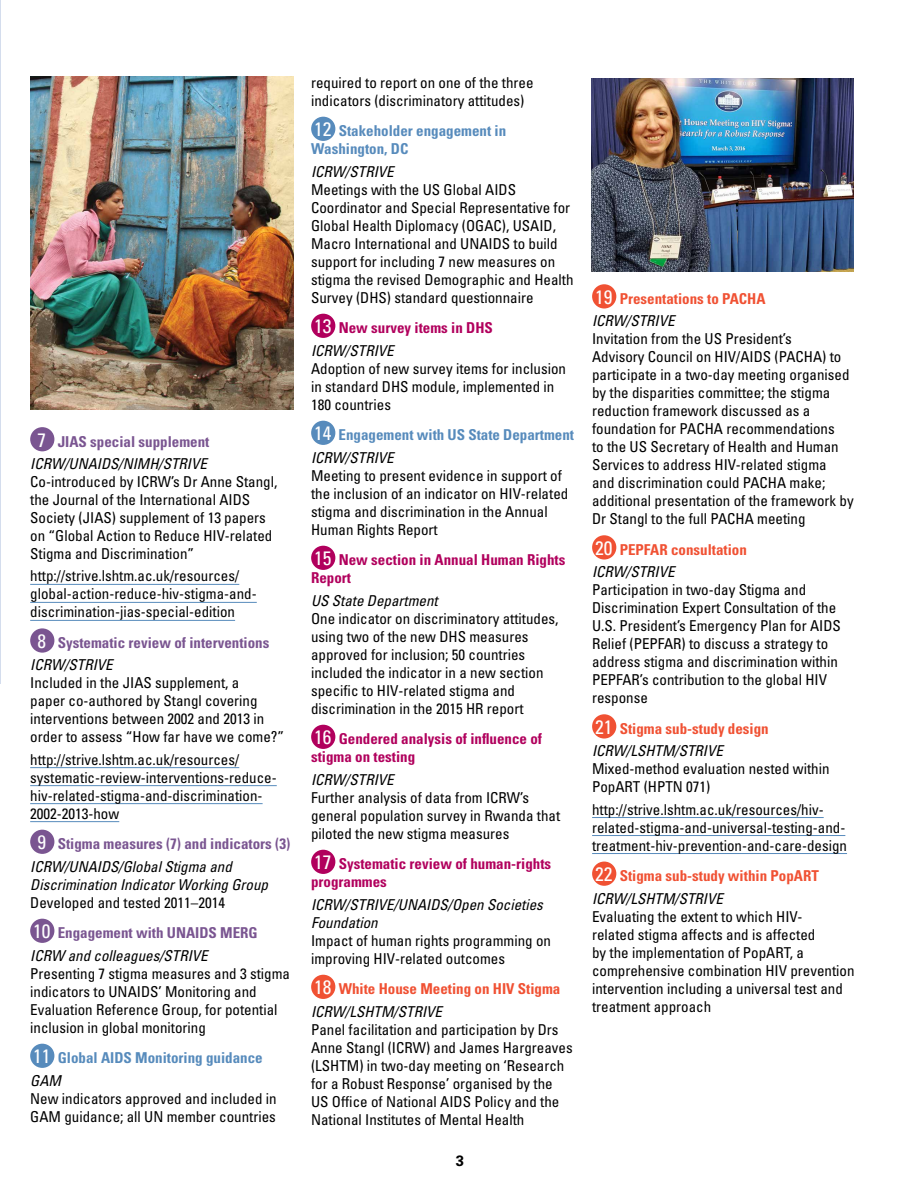
<style>
.page{position:relative;width:918px;height:1188px;background:#fff}
.page>*{position:absolute;margin:0;border:0;box-sizing:border-box;transform-origin:0 0}
.t1{font:condensed 15px/18px "Univers";color:#000}
.t2{font:700 condensed 15px/22.2px "Univers";color:#f05133}
.t3{font:italic condensed 15px/22.2px "Univers";color:#000;text-align:center}
.t4{font:700 condensed 15px/18px "Univers";color:#b1005d}
.t5{font:700 condensed 15px/22.2px "Univers";color:#578bbc}
.t6{font:700 condensed 15px/22.2px "Univers";color:#7a5591}
.t7{font:700 15px "Univers";color:#000}
.s1{font-style:normal;font-size:19.5px;color:#fff}
.s2{font-weight:700;font-style:normal;color:#7a5591}
.s3{font-weight:400;font-size:19.5px;color:#fff}
.s4{font-weight:400;font-style:italic;color:#000}
.s5{font-size:19.5px;color:#fff}
.s6{font-weight:700;color:#7a5591}
</style>
<div class="page">
<hr style="left:0;top:0;width:1px;height:684px;background:#d4dded">
<hr style="left:30px;top:584px;width:209px;height:1px;background:#578bbc">
<hr style="left:30px;top:602px;width:227px;height:1px;background:#578bbc">
<hr style="left:30px;top:620px;width:205px;height:1px;background:#578bbc">
<hr style="left:30px;top:767px;width:209px;height:1px;background:#578bbc">
<hr style="left:30px;top:785px;width:247px;height:1px;background:#578bbc">
<hr style="left:30px;top:803px;width:233px;height:1px;background:#578bbc">
<hr style="left:30px;top:821px;width:89px;height:1px;background:#578bbc">
<div style="left:30px;top:427px;width:24px;height:24px;background:#7a5591;border-radius:50%"></div>
<div style="left:30px;top:628px;width:24px;height:25px;background:#7a5591;border-radius:50%"></div>
<div style="left:30px;top:830px;width:24px;height:24px;background:#7a5591;border-radius:50%"></div>
<div style="left:30px;top:919px;width:24px;height:24px;background:#7a5591;border-radius:50%"></div>
<div style="left:30px;top:1044px;width:24px;height:24px;background:#578bbc;border-radius:50%"></div>
<div style="left:311px;top:117px;width:24px;height:24px;background:#578bbc;border-radius:50%"></div>
<div style="left:311px;top:314px;width:24px;height:24px;background:#b1005d;border-radius:50%"></div>
<div style="left:311px;top:421px;width:24px;height:24px;background:#578bbc;border-radius:50%"></div>
<div style="left:311px;top:546px;width:24px;height:24px;background:#b1005d;border-radius:50%"></div>
<div style="left:311px;top:725px;width:24px;height:24px;background:#b1005d;border-radius:50%"></div>
<div style="left:311px;top:850px;width:24px;height:24px;background:#b1005d;border-radius:50%"></div>
<div style="left:311px;top:975px;width:24px;height:24px;background:#f05133;border-radius:50%"></div>
<hr style="left:592px;top:817px;width:232px;height:1px;background:#578bbc">
<hr style="left:592px;top:835px;width:253px;height:1px;background:#578bbc">
<hr style="left:592px;top:853px;width:255px;height:1px;background:#578bbc">
<div style="left:592px;top:284px;width:24px;height:25px;background:#f05133;border-radius:50%"></div>
<div style="left:592px;top:535px;width:24px;height:25px;background:#f05133;border-radius:50%"></div>
<div style="left:592px;top:714px;width:24px;height:25px;background:#f05133;border-radius:50%"></div>
<div style="left:592px;top:862px;width:24px;height:24px;background:#f05133;border-radius:50%"></div>
<img style="left:591px;top:78px;width:263px;height:193px">
<img style="left:30px;top:77px;width:264px;height:333px">
<p class="t3" style="left:30px;top:430px;width:181px"><span class="s1">7</span> <span class="s2">JIAS special supplement<br></span>ICRW/UNAIDS/NIMH/STRIVE</p>
<p class="t1" style="left:30px;top:473px;width:249px">Co-introduced by ICRW’s Dr Anne Stangl, the Journal of the International AIDS Society (JIAS) supplement of 13 papers on “Global Action to Reduce HIV-related Stigma and Discrimination”</p>
<p class="t1" style="left:30px;top:567px;width:228px">http://strive.lshtm.ac.uk/resources/ global-action-reduce-hiv-stigma-and&shy;discrimination-jias-special-edition</p>
<p class="t6" style="left:30px;top:632px;width:241px;text-indent:7px"><span class="s3">8</span> Systematic review of interventions<br><span class="s4">ICRW/STRIVE</span></p>
<p class="t1" style="left:30px;top:674px;width:256px">Included in the JIAS supplement, a<br>paper co-authored by Stangl covering interventions between 2002 and 2013 in order to assess “How far have we come?”</p>
<p class="t1" style="left:30px;top:750px;width:248px">http://strive.lshtm.ac.uk/resources/ systematic-review-interventions-reduce&shy;hiv-related-stigma-and-discrimination-2002-2013-how</p>
<p class="t6" style="left:30px;top:833px;width:262px;text-indent:7px"><span class="s3">9</span> Stigma measures (7) and indicators (3)<br><span class="s4">ICRW/UNAIDS/Global Stigma and</span></p>
<p class="t3" style="left:30px;top:873px;width:239px">Discrimination Indicator Working Group</p>
<p class="t1" style="left:30px;top:887px;width:229px;line-height:30.8px">Developed and tested 2011–2014<br><span class="s5">10</span> <span class="s6">Engagement with UNAIDS MERG</span></p>
<p class="t3" style="left:30px;top:944px;width:179px">ICRW and colleagues/STRIVE</p>
<p class="t1" style="left:30px;top:964px;width:261px">Presenting 7 stigma measures and 3 stigma indicators to UNAIDS’ Monitoring and Evaluation Reference Group, for potential inclusion in global monitoring</p>
<p class="t5" style="left:30px;top:1047px;width:234px"><span class="s3">11</span> Global AIDS Monitoring guidance<br><span class="s4">GAM</span></p>
<p class="t1" style="left:30px;top:1089px;width:248px">New indicators approved and included in<br>GAM guidance; all UN member countries</p>
<p class="t1" style="left:311px;top:73px;width:224px">required to report on one of the three indicators (discriminatory attitudes)</p>
<p class="t5" style="left:311px;top:122px;width:197px;line-height:18px"><span class="s3">12</span> Stakeholder engagement in<br>Washington, DC</p>
<p class="t3" style="left:311px;top:160px;width:84px">ICRW/STRIVE</p>
<p class="t1" style="left:311px;top:180px;width:264px">Meetings with the US Global AIDS Coordinator and Special Representative for Global Health Diplomacy (OGAC), USAID, Macro International and UNAIDS to build support for including 7 new measures on stigma the revised Demographic and Health Survey (DHS) standard questionnaire</p>
<p class="t4" style="left:311px;top:317px;width:183px;line-height:22.2px"><span class="s3">13</span> New survey items in DHS<br><span class="s4">ICRW/STRIVE</span></p>
<p class="t1" style="left:311px;top:359px;width:256px">Adoption of new survey items for inclusion in standard DHS module, implemented in<br>180 countries</p>
<p class="t5" style="left:311px;top:424px;width:264px"><span class="s3">14</span> Engagement with US State Department<br><span class="s4">ICRW/STRIVE</span></p>
<p class="t1" style="left:311px;top:466px;width:259px">Meeting to present evidence in support of the inclusion of an indicator on HIV-related stigma and discrimination in the Annual Human Rights Report</p>
<p class="t4" style="left:311px;top:551px;width:256px"><span class="s3">15</span> New section in Annual Human Rights<br>Report</p>
<p class="t3" style="left:311px;top:589px;width:128px">US State Department</p>
<p class="t1" style="left:311px;top:609px;width:249px">One indicator on discriminatory attitudes, using two of the new DHS measures approved for inclusion; 50 countries included the indicator in a new section specific to HIV-related stigma and discrimination in the 2015 HR report</p>
<p class="t4" style="left:311px;top:730px;width:232px"><span class="s3">16</span> Gendered analysis of influence of stigma on testing</p>
<p class="t3" style="left:311px;top:768px;width:84px">ICRW/STRIVE</p>
<p class="t1" style="left:311px;top:788px;width:251px">Further analysis of data from ICRW’s general population survey in Rwanda that piloted the new stigma measures</p>
<p class="t4" style="left:311px;top:855px;width:242px"><span class="s3">17</span> Systematic review of human-rights programmes</p>
<p class="t3" style="left:311px;top:895px;width:233px;line-height:18px;text-align:left">ICRW/STRIVE/UNAIDS/Open Societies<br>Foundation</p>
<p class="t1" style="left:311px;top:931px;width:241px">Impact of human rights programming on improving HIV-related outcomes</p>
<p class="t2" style="left:311px;top:978px;width:251px"><span class="s3">18</span> White House Meeting on HIV Stigma<br><span class="s4">ICRW/LSHTM/STRIVE</span></p>
<p class="t1" style="left:311px;top:1020px;width:263px">Panel facilitation and participation by Drs Anne Stangl (ICRW) and James Hargreaves (LSHTM) in two-day meeting on ‘Research for a Robust Response’ organised by the US Office of National AIDS Policy and the National Institutes of Mental Health</p>
<p class="t7" style="left:456px;top:1152px;width:10px">3</p>
<p class="t2" style="left:592px;top:288px;width:175px"><span class="s3">19</span> Presentations to PACHA<br><span class="s4">ICRW/STRIVE</span></p>
<p class="t1" style="left:592px;top:330px;width:263px">Invitation from the US President’s<br>Advisory Council on HIV/AIDS (PACHA) to participate in a two-day meeting organised by the disparities committee; the stigma reduction framework discussed as a foundation for PACHA recommendations<br>to the US Secretary of Health and Human Services to address HIV-related stigma<br>and discrimination could PACHA make; additional presentation of the framework by Dr Stangl to the full PACHA meeting</p>
<p class="t2" style="left:592px;top:539px;width:156px"><span class="s3">20</span> PEPFAR consultation<br><span class="s4">ICRW/STRIVE</span></p>
<p class="t1" style="left:592px;top:581px;width:250px">Participation in two-day Stigma and Discrimination Expert Consultation of the U.S. President’s Emergency Plan for AIDS Relief (PEPFAR) to discuss a strategy to address stigma and discrimination within PEPFAR’s contribution to the global HIV response</p>
<p class="t2" style="left:592px;top:718px;width:178px"><span class="s3">21</span> Stigma sub-study design<br><span class="s4">ICRW/LSHTM/STRIVE</span></p>
<p class="t1" style="left:592px;top:760px;width:239px">Mixed-method evaluation nested within<br>PopART (HPTN 071)</p>
<p class="t1" style="left:592px;top:800px;width:256px">http://strive.lshtm.ac.uk/resources/hiv&shy;related-stigma-and-universal-testing-and&shy;treatment-hiv-prevention-and-care-design</p>
<p class="t2" style="left:592px;top:865px;width:228px"><span class="s3">22</span> Stigma sub-study within PopART<br><span class="s4">ICRW/LSHTM/STRIVE</span></p>
<p class="t1" style="left:592px;top:907px;width:264px">Evaluating the extent to which HIV-<br>related stigma affects and is affected<br>by the implementation of PopART, a comprehensive combination HIV prevention intervention including a universal test and treatment approach</p>
</div>
